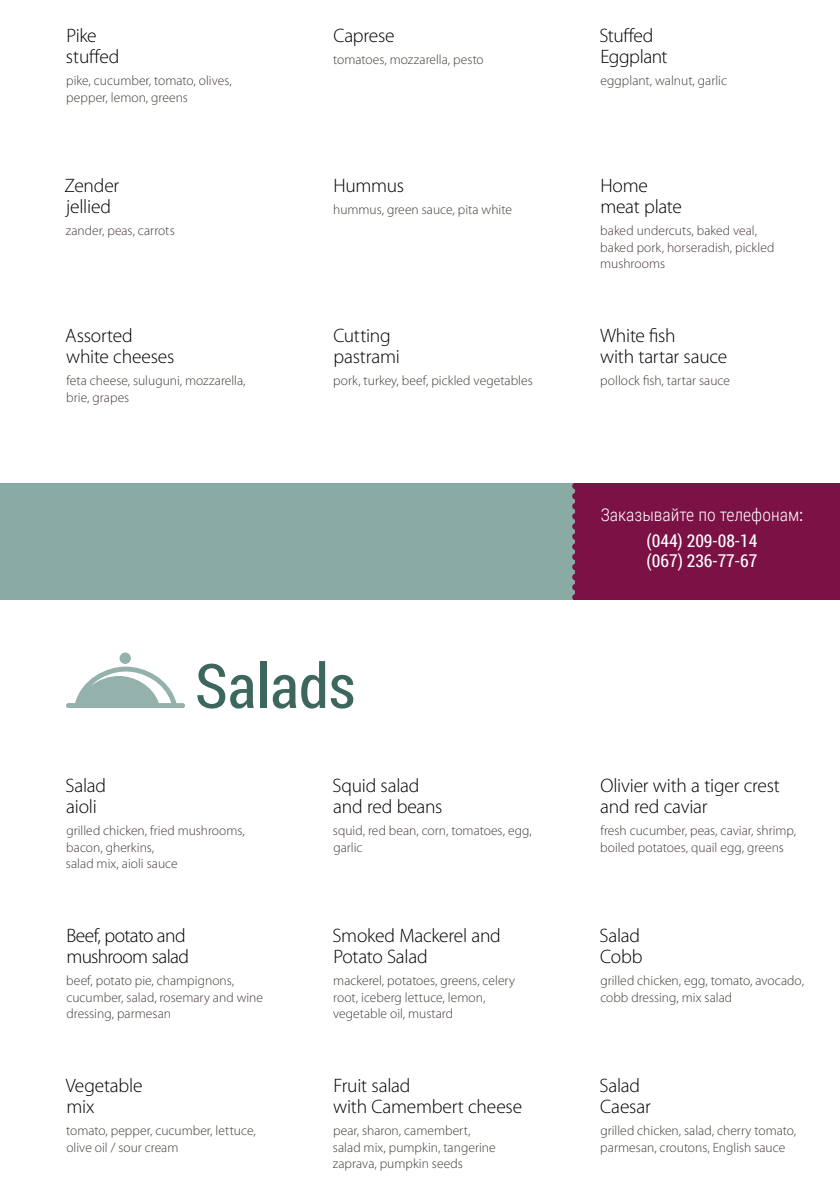
<style>
.page{position:relative;width:840px;height:1200px;background:#fff}
.page>*{position:absolute;margin:0;border:0;box-sizing:border-box;transform-origin:0 0}
.t1{font:61.5px "Roboto Condensed";color:#3c665e}
.t2{font:300 19.5px/21px "Myriad Pro";letter-spacing:-.015em;color:#000}
.t3{font:300 19.5px/21px "Myriad Pro";letter-spacing:-.035em;color:#000}
.t4{font:300 17.7px/26.1px "Roboto Condensed";color:#fff;text-align:center}
.t5{font:17.7px "Roboto Condensed";color:#fff}
.t6{font:300 13.5px/16.5px "Myriad Pro";color:#453a36}
.s1{font-weight:400}
</style>
<div class="page">
<div style="left:0;top:483px;width:576px;height:117px;background:#8aaaa4"></div>
<div style="left:576px;top:483px;width:264px;height:117px;background:#7b1145"></div>
<div style="left:572px;top:493px;width:7px;height:7px;background:#7b1145;border-radius:50%"></div>
<div style="left:572px;top:503px;width:7px;height:7px;background:#7b1145;border-radius:50%"></div>
<div style="left:572px;top:513px;width:7px;height:7px;background:#7b1145;border-radius:50%"></div>
<div style="left:572px;top:523px;width:7px;height:7px;background:#7b1145;border-radius:50%"></div>
<div style="left:572px;top:533px;width:7px;height:7px;background:#7b1145;border-radius:50%"></div>
<div style="left:572px;top:543px;width:7px;height:7px;background:#7b1145;border-radius:50%"></div>
<div style="left:572px;top:554px;width:7px;height:6px;background:#7b1145;border-radius:50%"></div>
<div style="left:572px;top:564px;width:7px;height:6px;background:#7b1145;border-radius:50%"></div>
<div style="left:572px;top:574px;width:7px;height:6px;background:#7b1145;border-radius:50%"></div>
<div style="left:572px;top:584px;width:7px;height:7px;background:#7b1145;border-radius:50%"></div>
<svg style="left:572px;top:483px;width:4px;height:6px"></svg>
<svg style="left:572px;top:594px;width:4px;height:6px"></svg>
<div style="left:120px;top:653px;width:11px;height:11px;background:#94b1ab;border-radius:50%"></div>
<svg style="left:66px;top:667px;width:119px;height:41px"></svg>
<h2 class="t2" style="left:66px;top:25px;width:55px">Pike stuffed</h2>
<p class="t6" style="left:66px;top:73px;width:167px">pike, cucumber, tomato, olives, pepper, lemon, greens</p>
<h2 class="t2" style="left:64px;top:175px;width:56px">Zender jellied</h2>
<p class="t6" style="left:66px;top:223px;width:111px">zander, peas, carrots</p>
<h2 class="t2" style="left:65px;top:325px;width:111px">Assorted white cheeses</h2>
<p class="t6" style="left:66px;top:373px;width:181px">feta cheese, suluguni, mozzarella, brie, grapes</p>
<h2 class="t2" style="left:333px;top:25px;width:63px">Caprese</h2>
<p class="t6" style="left:333px;top:52px;width:152px">tomatoes, mozzarella, pesto</p>
<h2 class="t2" style="left:333px;top:175px;width:72px">Hummus</h2>
<p class="t6" style="left:333px;top:202px;width:180px">hummus, green sauce, pita white</p>
<h2 class="t2" style="left:333px;top:325px;width:68px">Cutting pastrami</h2>
<p class="t6" style="left:333px;top:373px;width:201px">pork, turkey, beef, pickled vegetables</p>
<h1 class="t1" style="left:195px;top:650px;width:162px">Salads</h1>
<h2 class="t2" style="left:66px;top:775px;width:42px">Salad aioli</h2>
<p class="t6" style="left:66px;top:823px;width:180px">grilled chicken, fried mushrooms, bacon, gherkins,<br>salad mix, aioli sauce</p>
<h2 class="t3" style="left:66px;top:925px;width:124px">Beef, potato and mushroom salad</h2>
<p class="t6" style="left:66px;top:973px;width:198px">beef, potato pie, champignons, cucumber, salad, rosemary and wine dressing, parmesan</p>
<h2 class="t2" style="left:66px;top:1075px;width:78px">Vegetable mix</h2>
<p class="t6" style="left:66px;top:1123px;width:191px">tomato, pepper, cucumber, lettuce, olive oil / sour cream</p>
<h2 class="t2" style="left:333px;top:775px;width:111px">Squid salad and red beans</h2>
<p class="t6" style="left:333px;top:823px;width:200px">squid, red bean, corn, tomatoes, egg, garlic</p>
<h2 class="t2" style="left:333px;top:925px;width:170px">Smoked Mackerel and<br>Potato Salad</h2>
<p class="t6" style="left:333px;top:973px;width:183px">mackerel, potatoes, greens, celery root, iceberg lettuce, lemon, vegetable oil, mustard</p>
<h2 class="t2" style="left:333px;top:1075px;width:191px">Fruit salad<br>with Camembert cheese</h2>
<p class="t6" style="left:333px;top:1123px;width:165px">pear, sharon, camembert, salad mix, pumpkin, tangerine zaprava, pumpkin seeds</p>
<h2 class="t2" style="left:600px;top:25px;width:69px">Stuffed<br>Eggplant</h2>
<p class="t6" style="left:600px;top:73px;width:128px">eggplant, walnut, garlic</p>
<h2 class="t2" style="left:600px;top:175px;width:83px">Home meat plate</h2>
<p class="t6" style="left:600px;top:223px;width:176px">baked undercuts, baked veal, baked pork, horseradish, pickled mushrooms</p>
<h2 class="t2" style="left:600px;top:325px;width:129px">White fish<br>with tartar sauce</h2>
<p class="t6" style="left:600px;top:373px;width:131px">pollock fish, tartar sauce</p>
<h3 class="t4" style="left:601px;top:501px;width:204px">Заказывайте по телефонам<span class="s1">: (044) 209-08-14</span></h3>
<h3 class="t5" style="left:647px;top:551px;width:112px">(067) 236-77-67</h3>
<h2 class="t2" style="left:600px;top:775px;width:181px">Olivier with a tiger crest and red caviar</h2>
<p class="t6" style="left:600px;top:823px;width:197px">fresh cucumber, peas, caviar, shrimp, boiled potatoes, quail egg, greens</p>
<h2 class="t2" style="left:600px;top:925px;width:44px">Salad<br>Cobb</h2>
<p class="t6" style="left:600px;top:973px;width:205px">grilled chicken, egg, tomato, avocado, cobb dressing, mix salad</p>
<h2 class="t2" style="left:600px;top:1075px;width:53px">Salad<br>Caesar</h2>
<p class="t6" style="left:600px;top:1123px;width:197px">grilled chicken, salad, cherry tomato, parmesan, croutons, English sauce</p>
</div>
